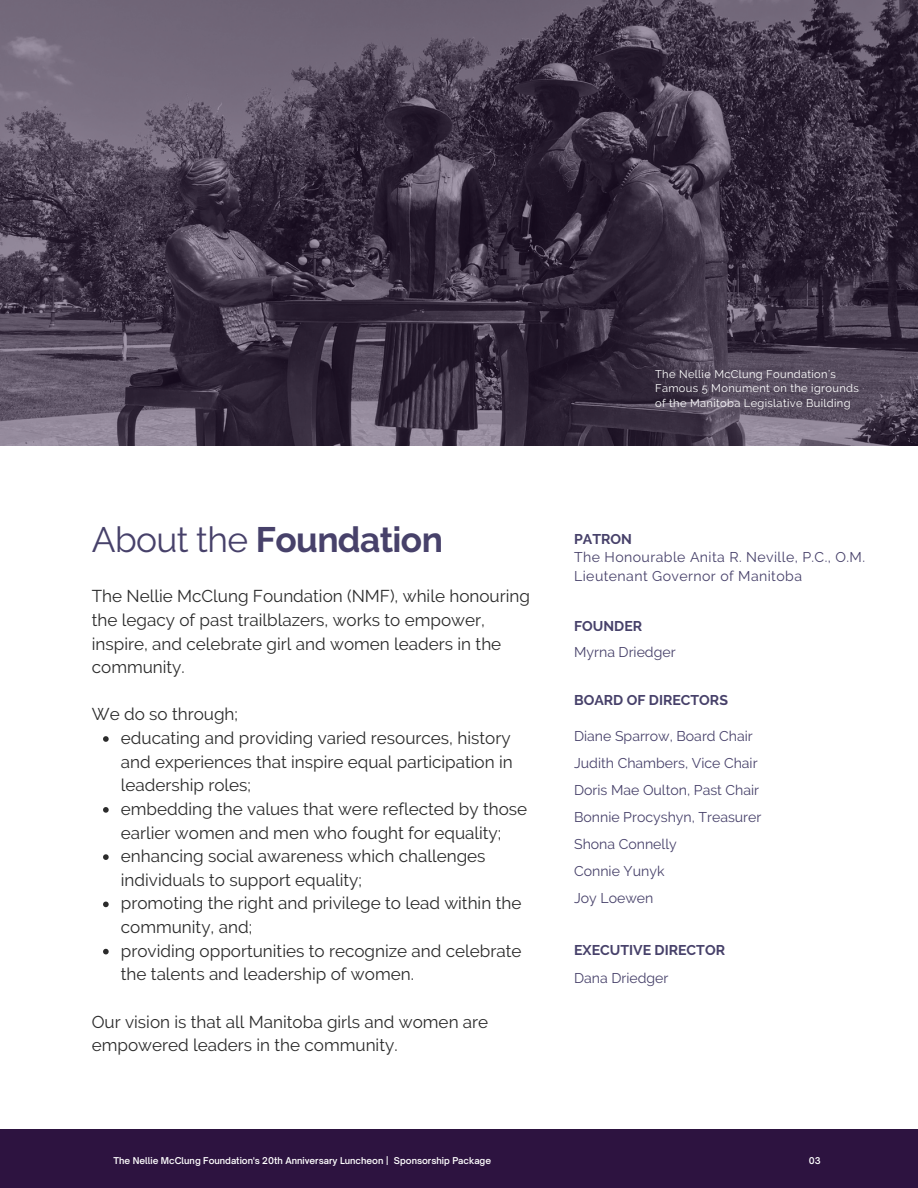
<style>
.page{position:relative;width:918px;height:1188px;background:#fff}
.page>*{position:absolute;margin:0;border:0;box-sizing:border-box;transform-origin:0 0}
.t1{font:700 35.25px "Raleway";letter-spacing:-.02em;color:#47416a}
.t2{font:17.1px/23.7px "Raleway";color:#2b2b2b}
.t3{font:14.1px/27px "Raleway";color:#47416a}
.t4{font:14.1px/19.2px "Raleway";letter-spacing:.03em;color:#47416a}
.t5{font:700 14.1px "Raleway";color:#47416a}
.t6{font:11.1px/14.9px "Raleway";letter-spacing:.03em;color:#fff}
.t7{font:600 9px "Open Sauce One";color:#fff}
.s1{font-weight:400}
</style>
<div class="page">
<svg style="left:0;top:0;width:918px;height:445px;background:#493f51"></svg>
<div style="left:0;top:1130px;width:918px;height:58px;background:#2d1340"></div>
<svg style="left:103px;top:736px;width:6px;height:6px"></svg>
<svg style="left:103px;top:807px;width:6px;height:6px"></svg>
<svg style="left:103px;top:854px;width:6px;height:6px"></svg>
<svg style="left:103px;top:902px;width:6px;height:5px"></svg>
<svg style="left:103px;top:949px;width:6px;height:5px"></svg>
<p class="t6" style="left:655px;top:366px;width:205px">The Nellie McClung Foundation’s<br>Famous 5 Monument on the igrounds of the Manitoba Legislative Building</p>
<h3 class="t1" style="left:92px;top:518px;width:353px"><span class="s1">About the</span> Foundation</h3>
<h4 class="t5" style="left:574px;top:530px;width:59px">PATRON</h4>
<h3 class="t4" style="left:574px;top:547px;width:292px">The Honourable Anita R. Neville, P.C., O.M.<br>Lieutenant Governor of Manitoba</h3>
<h2 class="t2" style="left:92px;top:584px;width:440px">The Nellie McClung Foundation (NMF), while honouring the legacy of past trailblazers, works to empower, inspire, and celebrate girl and women leaders in the community.</h2>
<h2 class="t2" style="left:92px;top:703px;width:148px">We do so through;</h2>
<p class="t2" style="left:121px;top:726px;width:393px">educating and providing varied resources, history and experiences that inspire equal participation in leadership roles;</p>
<p class="t2" style="left:121px;top:797px;width:408px">embedding the values that were reflected by those earlier women and men who fought for equality;</p>
<p class="t2" style="left:121px;top:844px;width:366px">enhancing social awareness which challenges individuals to support equality;</p>
<p class="t2" style="left:121px;top:892px;width:402px">promoting the right and privilege to lead within the community, and;</p>
<p class="t2" style="left:121px;top:939px;width:402px">providing opportunities to recognize and celebrate the talents and leadership of women.</p>
<h2 class="t2" style="left:92px;top:1010px;width:398px">Our vision is that all Manitoba girls and women are empowered leaders in the community.</h2>
<h4 class="t5" style="left:574px;top:618px;width:70px">FOUNDER</h4>
<h3 class="t3" style="left:574px;top:638px;width:103px">Myrna Driedger</h3>
<h3 class="t5" style="left:574px;top:692px;width:155px">BOARD OF DIRECTORS</h3>
<h4 class="t3" style="left:574px;top:722px;width:189px">Diane Sparrow, Board Chair<br>Judith Chambers, Vice Chair<br>Doris Mae Oulton, Past Chair<br>Bonnie Procyshyn, Treasurer<br>Shona Connelly<br>Connie Yunyk<br>Joy Loewen</h4>
<h4 class="t5" style="left:574px;top:941px;width:152px">EXECUTIVE DIRECTOR</h4>
<p class="t3" style="left:574px;top:965px;width:96px">Dana Driedger</p>
<h5 class="t7" style="left:114px;top:1155px;width:379px">The Nellie McClung Foundation's 20th Anniversary Luncheon | Sponsorship Package</h5>
<h1 class="t7" style="left:809px;top:1155px;width:13px">03</h1>
</div>
